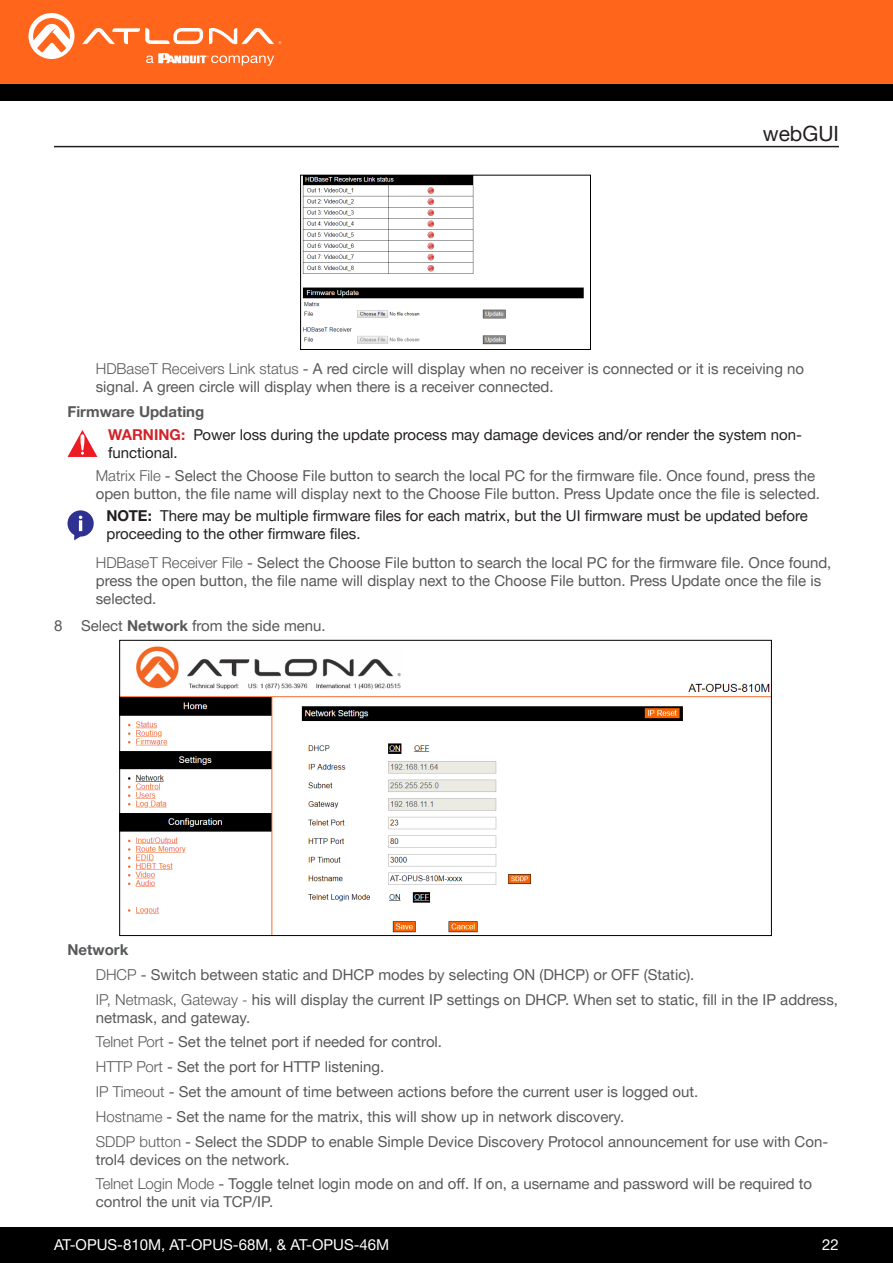
<style>
.page{position:relative;width:893px;height:1263px;background:#fff}
.page>*{position:absolute;margin:0;border:0;box-sizing:border-box;transform-origin:0 0}
.t1{font:21px "Helvetica Neue LTW1 G";color:#231f20}
.Bullets{font:15px/18px "Helvetica Neue LTW1 G";color:#57585a}
.General_Bold_Text{font:15px/18px "Helvetica Neue LTW1 G";color:#231f20}
.t2{font:15px "Helvetica Neue LTW1 G";color:#fff}
.Bullets-2{font:700 15px "Helvetica Neue LTW1 G";color:#57585a}
.s1{font-weight:300}
.s2{font-weight:700;color:#d1232a}
.s3{font-weight:700}
</style>
<div class="page">
<div style="left:0;top:1227px;width:893px;height:36px;background:#000"></div>
<div style="left:0;top:0;width:893px;height:84px;background:#ff661c"></div>
<div style="left:0;top:84px;width:893px;height:16px;background:#000"></div>
<svg style="left:82px;top:28px;width:121px;height:16px"></svg>
<svg style="left:209px;top:28px;width:72px;height:16px"></svg>
<svg style="left:29px;top:13px;width:45px;height:46px"></svg>
<svg style="left:146px;top:53px;width:128px;height:13px"></svg>
<hr style="left:54px;top:146px;width:785px;height:1px;background:#231f20">
<img style="left:121px;top:646px;width:649px;height:288px">
<img style="left:302px;top:177px;width:282px;height:168px">
<div style="left:300px;top:175px;width:291px;height:175px;border:1px solid #000"></div>
<svg style="left:68px;top:510px;width:26px;height:30px"></svg>
<svg style="left:68px;top:430px;width:29px;height:27px"></svg>
<p class="t1" style="left:763px;top:120px;width:78px">webGUI</p>
<p class="Bullets" style="left:96px;top:360px;width:710px"><span class="s1">HDBaseT Receivers Link status</span> - A red circle will display when no receiver is connected or it is receiving no signal. A green circle will display when there is a receiver connected.</p>
<p class="Bullets-2" style="left:68px;top:402px;width:138px">Firmware Updating</p>
<p class="General_Bold_Text" style="left:108px;top:426px;width:695px"><span class="s2">WARNING:</span> Power loss during the update process may damage devices and/or render the system non&shy;functional.</p>
<p class="Bullets" style="left:96px;top:466px;width:726px"><span class="s1">Matrix File</span> - Select the Choose File button to search the local PC for the firmware file. Once found, press the open button, the file name will display next to the Choose File button. Press Update once the file is selected.</p>
<p class="General_Bold_Text" style="left:106px;top:507px;width:703px"><span class="s3">NOTE:</span> There may be multiple firmware files for each matrix, but the UI firmware must be updated before proceeding to the other firmware files.</p>
<p class="Bullets" style="left:96px;top:553px;width:737px"><span class="s1">HDBaseT Receiver File</span> - Select the Choose File button to search the local PC for the firmware file. Once found, press the open button, the file name will display next to the Choose File button. Press Update once the file is selected.</p>
<p class="Bullets" style="left:54px;top:616px;width:273px">8 Select <span class="s3">Network</span> from the side menu.</p>
<p class="Bullets-2" style="left:68px;top:941px;width:62px">Network</p>
<p class="Bullets" style="left:96px;top:965px;width:600px"><span class="s1">DHCP</span> - Switch between static and DHCP modes by selecting ON (DHCP) or OFF (Static).</p>
<p class="Bullets" style="left:96px;top:990px;width:744px"><span class="s1">IP, Netmask, Gateway -</span> his will display the current IP settings on DHCP. When set to static, fill in the IP address, netmask, and gateway.</p>
<p class="Bullets" style="left:96px;top:1033px;width:348px"><span class="s1">Telnet Port</span> - Set the telnet port if needed for control.</p>
<p class="Bullets" style="left:96px;top:1058px;width:290px"><span class="s1">HTTP Port</span> - Set the port for HTTP listening.</p>
<p class="Bullets" style="left:96px;top:1082px;width:604px"><span class="s1">IP Timeout</span> - Set the amount of time between actions before the current user is logged out.</p>
<p class="Bullets" style="left:96px;top:1107px;width:530px"><span class="s1">Hostname</span> - Set the name for the matrix, this will show up in network discovery.</p>
<p class="Bullets" style="left:96px;top:1132px;width:734px"><span class="s1">SDDP button</span> - Select the SDDP to enable Simple Device Discovery Protocol announcement for use with Con&shy;trol4 devices on the network.</p>
<p class="Bullets" style="left:96px;top:1175px;width:718px"><span class="s1">Telnet Login Mode</span> - Toggle telnet login mode on and off. If on, a username and password will be required to control the unit via TCP/IP.</p>
<p class="t2" style="left:54px;top:1235px;width:337px">AT-OPUS-810M, AT-OPUS-68M, &amp; AT-OPUS-46M</p>
<p class="t2" style="left:822px;top:1235px;width:18px">22</p>
</div>
